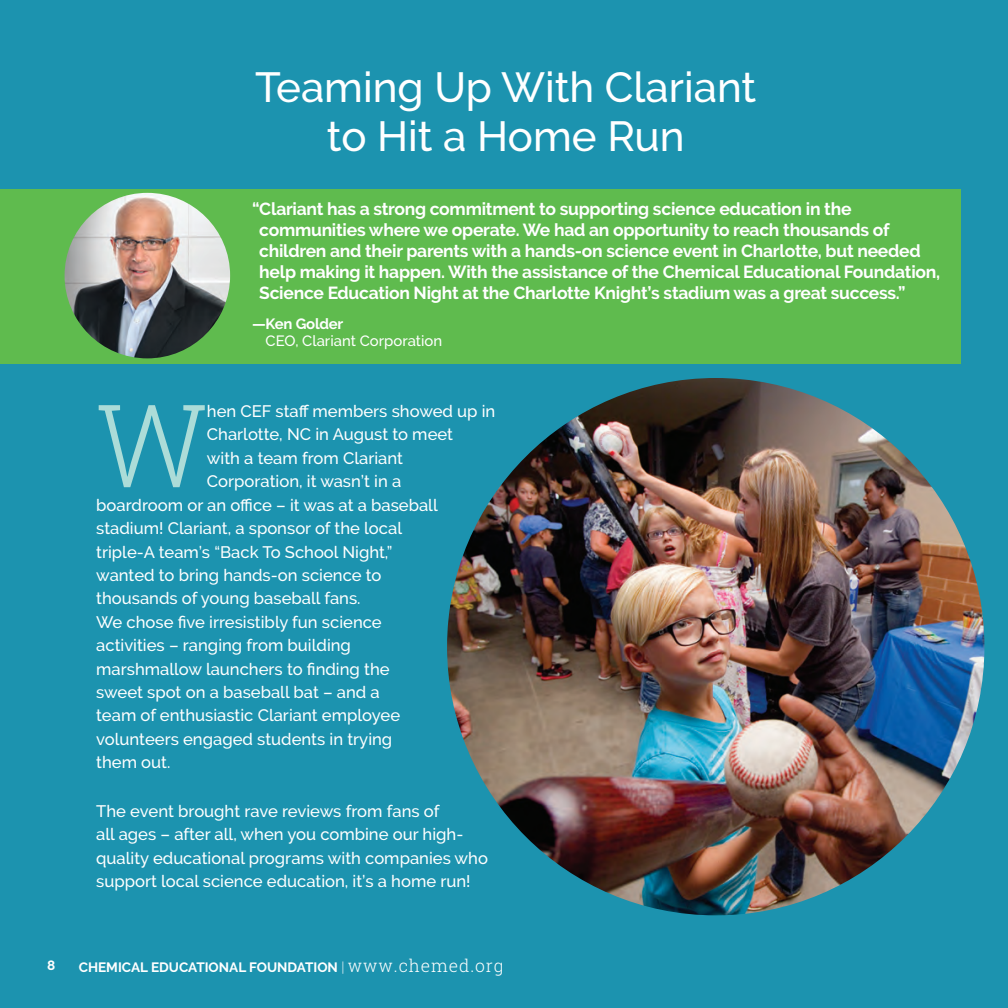
<style>
.page{position:relative;width:1008px;height:1008px;background:#1c93af}
.page>*{position:absolute;margin:0;border:0;box-sizing:border-box;transform-origin:0 0}
.t1{font:300 115.33px "Roboto Slab";color:#acdcd8}
.t2{font:500 42px/49px "Raleway";color:#fff;text-align:center}
.t3{font:700 17.5px/21px "Raleway";letter-spacing:-.015em;color:#fff}
.t4{font:500 16.62px/23.4px "Raleway";color:#fff}
.t5{font:500 14.88px "Raleway";color:#fff}
.t6{font:700 14.88px "Raleway";letter-spacing:-.015em;color:#fff}
.t7{font:700 13.65px "Raleway";color:#fff}
.s1{font-weight:300}
.s2{font-family:"Roboto Slab";font-weight:300;font-size:17.5px}
</style>
<div class="page">
<img style="left:447px;top:378px;width:537px;height:537px;border-radius:50%">
<div style="left:0;top:189px;width:961px;height:175px;background:#5fbb4e"></div>
<img style="left:65px;top:193px;width:165px;height:165px;border-radius:50%">
<h2 class="t2" style="left:255px;top:63px;width:503px">Teaming Up With Clariant to Hit a Home Run</h2>
<p class="t3" style="left:259px;top:198px;width:683px;text-indent:-7px">“clariant has a strong commitment to supporting science education in the communities where we operate. We had an opportunity to reach thousands of children and their parents with a hands-on science event in charlotte, but needed help making it happen. With the assistance of the chemical Educational Foundation, science Education night at the charlotte Knight’s stadium was a great success.”</p>
<p class="t6" style="left:252px;top:315px;width:93px">—Ken Golder</p>
<p class="t5" style="left:266px;top:332px;width:178px">CEO, Clariant Corporation</p>
<h1 class="t1" style="left:96px;top:380px;width:111px">W</h1>
<p class="t4" style="left:207px;top:399px;width:290px">hen CEF staff members showed up in</p>
<p class="t4" style="left:207px;top:423px;width:248px">Charlotte, NC in August to meet</p>
<p class="t4" style="left:207px;top:446px;width:198px">with a team from Clariant</p>
<p class="t4" style="left:207px;top:470px;width:196px">Corporation, it wasn’t in a</p>
<p class="t4" style="left:96px;top:493px;width:343px">boardroom or an office – it was at a baseball</p>
<p class="t4" style="left:96px;top:516px;width:307px">stadium! Clariant, a sponsor of the local</p>
<p class="t4" style="left:96px;top:540px;width:298px">triple-A team’s “Back To School Night,”</p>
<p class="t4" style="left:96px;top:563px;width:287px">wanted to bring hands-on science to</p>
<p class="t4" style="left:96px;top:587px;width:266px">thousands of young baseball fans.</p>
<p class="t4" style="left:96px;top:610px;width:287px">We chose five irresistibly fun science</p>
<p class="t4" style="left:96px;top:634px;width:256px">activities – ranging from building</p>
<p class="t4" style="left:96px;top:657px;width:295px">marshmallow launchers to finding the</p>
<p class="t4" style="left:96px;top:680px;width:285px">sweet spot on a baseball bat – and a</p>
<p class="t4" style="left:96px;top:704px;width:305px">team of enthusiastic Clariant employee</p>
<p class="t4" style="left:96px;top:727px;width:298px">volunteers engaged students in trying</p>
<p class="t4" style="left:96px;top:751px;width:76px">them out.</p>
<p class="t4" style="left:96px;top:799px;width:393px">The event brought rave reviews from fans of<br>all ages – after all, when you combine our high&shy;quality educational programs with companies who support local science education, it’s a home run!</p>
<p class="t7" style="left:47px;top:957px;width:10px">8</p>
<p class="t7" style="left:79px;top:959px;width:426px">chEMical Educational Foundation <span class="s1">|</span> <span class="s2">www.chemed.org</span></p>
</div>
